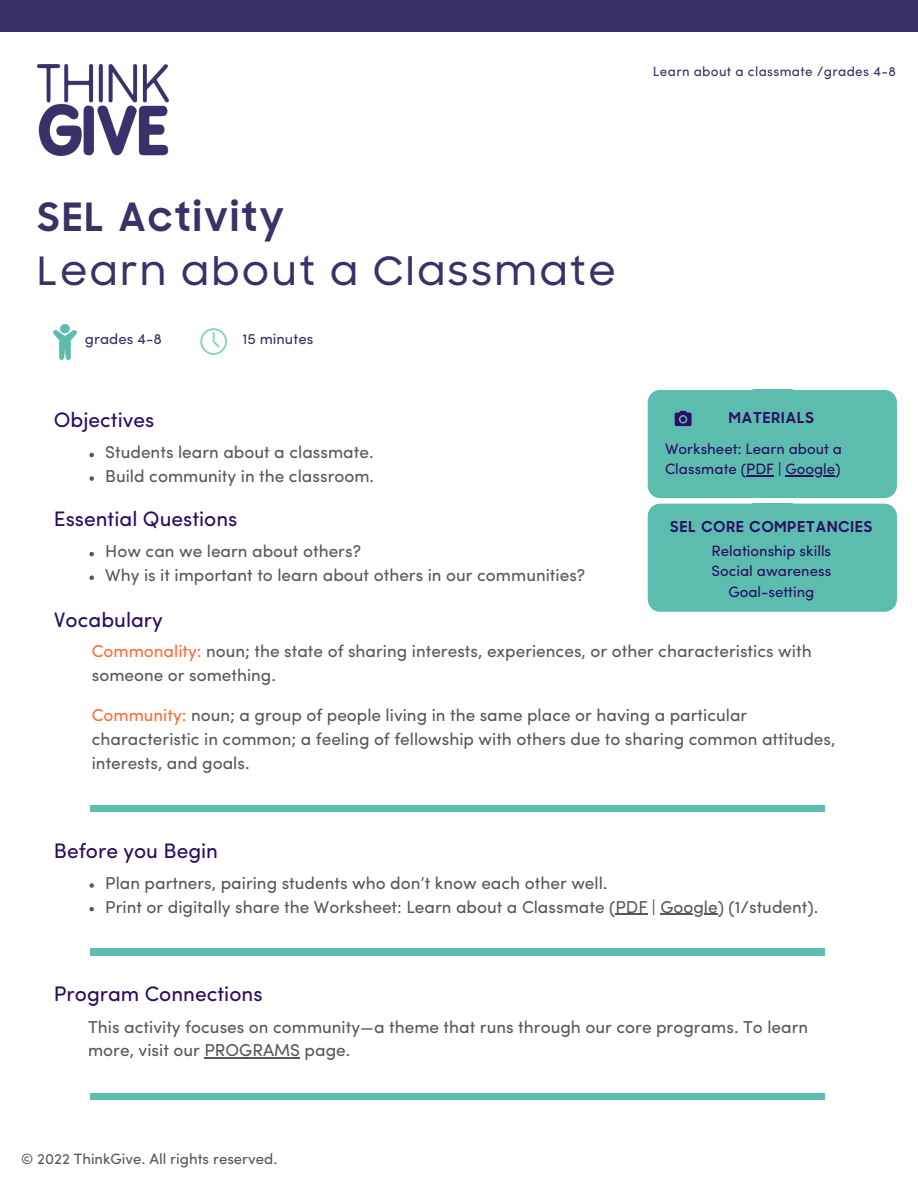
<style>
.page{position:relative;width:918px;height:1188px;background:#fff}
.page>*{position:absolute;margin:0;border:0;box-sizing:border-box;transform-origin:0 0}
.t1{font:500 39px "Samsung Sharp Sans";letter-spacing:.07em;color:#393168}
.t2{font:700 39px "Samsung Sharp Sans";letter-spacing:.07em;color:#393168}
.t3{font:21px "Sofia Pro";color:#2b0d61}
.t4{font:17.25px/24px "Sofia Pro";color:#58585c}
.t5{font:15px/20.2px "Sofia Pro";color:#2b0d61}
.t6{font:15px "Sofia Pro";color:#58585c}
.t7{font:700 15px "Samsung Sharp Sans";letter-spacing:.07em;color:#2b0d61}
.t8{font:15px "Sofia Pro";color:#393168}
.t9{font:13.5px "Sofia Pro";letter-spacing:.025em;color:#393168}
.s1{color:#ff6c37}
</style>
<div class="page">
<div style="left:0;top:0;width:918px;height:32px;background:#393168"></div>
<img style="left:38px;top:64px;width:130px;height:92px">
<svg style="left:200px;top:328px;width:27px;height:27px"></svg>
<img style="left:54px;top:324px;width:22px;height:35px">
<svg style="left:89px;top:453px;width:5px;height:4px"></svg>
<svg style="left:89px;top:476px;width:5px;height:5px"></svg>
<div style="left:90px;top:805px;width:735px;height:7px;background:#5cbdaf"></div>
<svg style="left:89px;top:552px;width:5px;height:4px"></svg>
<svg style="left:89px;top:575px;width:5px;height:5px"></svg>
<div style="left:648px;top:390px;width:249px;height:222px;background:#5cbdaf"></div>
<hr style="left:785px;top:475px;width:50px;height:1px;background:#2b0d61">
<svg style="left:89px;top:883px;width:5px;height:5px"></svg>
<svg style="left:89px;top:907px;width:5px;height:4px"></svg>
<hr style="left:615px;top:914px;width:32px;height:1px;background:#58585c">
<hr style="left:660px;top:914px;width:58px;height:1px;background:#58585c">
<div style="left:90px;top:949px;width:735px;height:6px;background:#5cbdaf"></div>
<hr style="left:204px;top:1057px;width:96px;height:1px;background:#58585c">
<div style="left:90px;top:1093px;width:735px;height:7px;background:#5cbdaf"></div>
<p class="t9" style="left:653px;top:65px;width:244px">Learn about a classmate /grades 4-8</p>
<p class="t2" style="left:38px;top:194px;width:248px">SEL Activity</p>
<p class="t1" style="left:38px;top:248px;width:579px">Learn about a Classmate</p>
<p class="t8" style="left:85px;top:333px;width:78px">grades 4-8</p>
<p class="t8" style="left:242px;top:333px;width:72px">15 minutes</p>
<p class="t3" style="left:54px;top:411px;width:102px">Objectives</p>
<p class="t4" style="left:105px;top:442px;width:270px">Students learn about a classmate.</p>
<p class="t4" style="left:105px;top:466px;width:270px">Build community in the classroom.</p>
<p class="t3" style="left:54px;top:511px;width:185px">Essential Questions</p>
<p class="t4" style="left:105px;top:541px;width:257px">How can we learn about others?</p>
<p class="t4" style="left:105px;top:565px;width:481px">Why is it important to learn about others in our communities?</p>
<p class="t3" style="left:54px;top:611px;width:111px">Vocabulary</p>
<p class="t7" style="left:729px;top:409px;width:87px">MATERIALS</p>
<p class="t5" style="left:665px;top:440px;width:179px">Worksheet: Learn about a<br>Classmate (PDF | Google)</p>
<p class="t7" style="left:670px;top:517px;width:204px">SEL CORE COMPETANCIES</p>
<p class="t5" style="left:712px;top:542px;width:121px">Relationship skills</p>
<p class="t5" style="left:712px;top:563px;width:121px">Social awareness</p>
<p class="t5" style="left:728px;top:583px;width:88px">Goal-setting</p>
<p class="t4" style="left:92px;top:641px;width:721px"><span class="s1">Commonality:</span> noun; the state of sharing interests, experiences, or other characteristics with someone or something.</p>
<p class="t4" style="left:92px;top:705px;width:745px"><span class="s1">Community:</span> noun; a group of people living in the same place or having a particular characteristic in common; a feeling of fellowship with others due to sharing common attitudes, interests, and goals.</p>
<p class="t3" style="left:54px;top:842px;width:166px">Before you Begin</p>
<p class="t4" style="left:105px;top:873px;width:504px">Plan partners, pairing students who don’t know each other well.</p>
<p class="t4" style="left:105px;top:896px;width:715px">Print or digitally share the Worksheet: Learn about a Classmate (PDF | Google) (1/student).</p>
<p class="t3" style="left:54px;top:986px;width:210px">Program Connections</p>
<p class="t4" style="left:88px;top:1016px;width:722px">This activity focuses on community—a theme that runs through our core programs. To learn more, visit our PROGRAMS page.</p>
<p class="t6" style="left:21px;top:1153px;width:258px">© 2022 ThinkGive. All rights reserved.</p>
</div>
